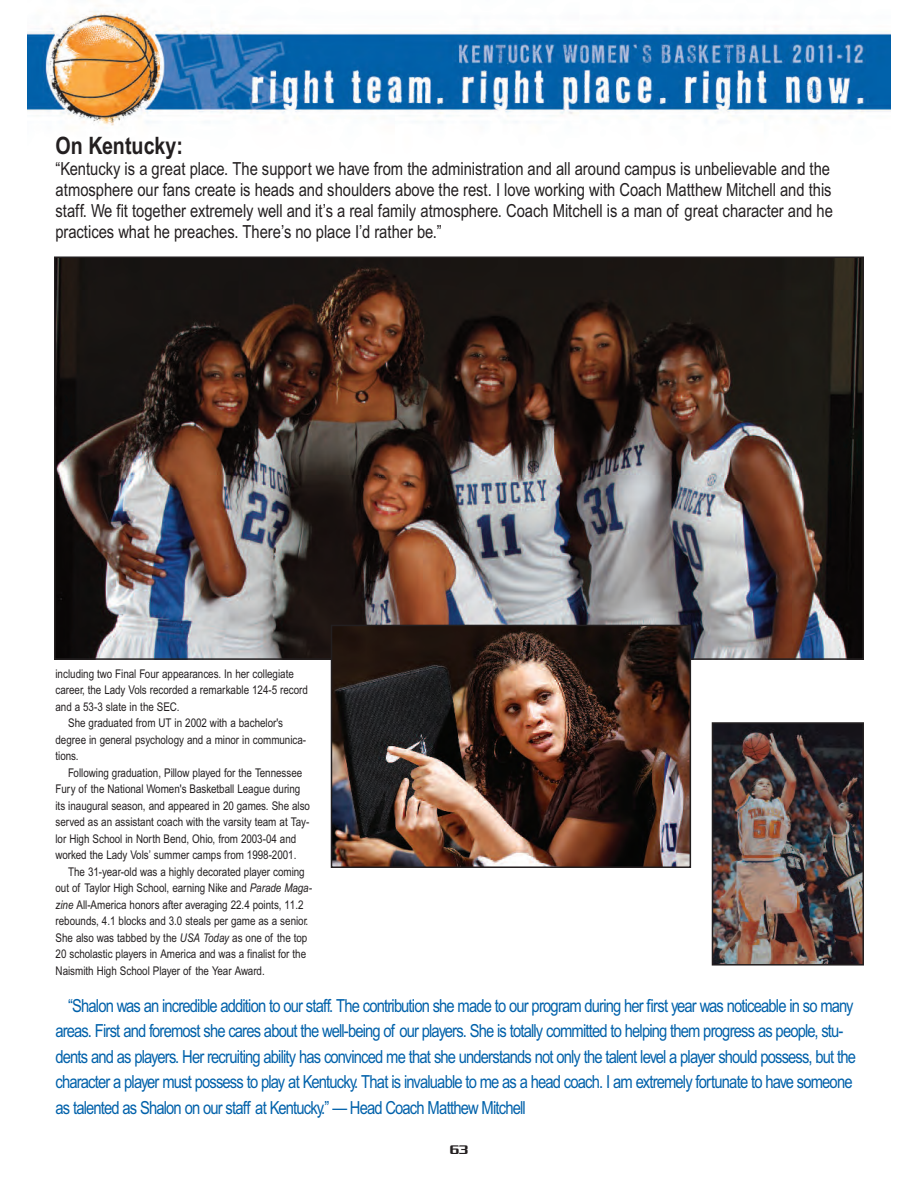
<style>
.page{position:relative;width:918px;height:1188px;background:#fff}
.page>*{position:absolute;margin:0;border:0;box-sizing:border-box;transform-origin:0 0}
.t1{font:700 24px "Arial Narrow MT Std";color:#231f20}
.t2{font:18px/25.5px "Arial Narrow MT Std";letter-spacing:-.045em;color:#0161aa}
.t3{font:18px/21px "Arial Narrow MT Std";color:#231f20}
.t4{font:500 13.5px "Serpentine";color:#231f20}
.t5{font:12px "Arial Narrow MT Std";color:#231f20}
.s1{font-style:italic}
</style>
<div class="page">
<img style="left:27px;top:10px;width:864px;height:956px">
<img style="left:57px;top:259px;width:804px;height:398px">
<img style="left:334px;top:628px;width:354px;height:237px">
<div style="left:331px;top:625px;width:360px;height:243px;border:2px solid #231f20"></div>
<img style="left:715px;top:725px;width:146px;height:238px">
<div style="left:712px;top:722px;width:152px;height:244px;border:2px solid #231f20"></div>
<h1 class="t1" style="left:56px;top:137px;width:129px">On Kentucky:</h1>
<p class="t3" style="left:56px;top:160px;width:779px">“Kentucky is a great place. The support we have from the administration and all around campus is unbelievable and the atmosphere our fans create is heads and shoulders above the rest. I love working with Coach Matthew Mitchell and this staff. We fit together extremely well and it’s a real family atmosphere. Coach Mitchell is a man of great character and he practices what he preaches. There’s no place I’d rather be.”</p>
<p class="t5" style="left:56px;top:669px;width:240px">including two Final Four appearances. In her collegiate</p>
<p class="t5" style="left:56px;top:685px;width:254px">career, the Lady Vols recorded a remarkable 124-5 record</p>
<p class="t5" style="left:56px;top:702px;width:126px">and a 53-3 slate in the SEC.</p>
<p class="t5" style="left:68px;top:718px;width:217px">She graduated from UT in 2002 with a bachelor's</p>
<p class="t5" style="left:56px;top:735px;width:252px">degree in general psychology and a minor in communica-</p>
<p class="t5" style="left:56px;top:751px;width:25px">tions.</p>
<p class="t5" style="left:68px;top:768px;width:236px">Following graduation, Pillow played for the Tennessee</p>
<p class="t5" style="left:56px;top:784px;width:246px">Fury of the National Women's Basketball League during</p>
<p class="t5" style="left:56px;top:801px;width:256px">its inaugural season, and appeared in 20 games. She also</p>
<p class="t5" style="left:56px;top:817px;width:255px">served as an assistant coach with the varsity team at Tay-</p>
<p class="t5" style="left:56px;top:834px;width:242px">lor High School in North Bend, Ohio, from 2003-04 and</p>
<p class="t5" style="left:56px;top:850px;width:242px">worked the Lady Vols’ summer camps from 1998-2001.</p>
<p class="t5" style="left:68px;top:867px;width:238px">The 31-year-old was a highly decorated player coming</p>
<p class="t5" style="left:56px;top:883px;width:258px">out of Taylor High School, earning Nike and <span class="s1">Parade Maga-</span></p>
<p class="t5" style="left:56px;top:900px;width:250px"><span class="s1">zine</span> All-America honors after averaging 22.4 points, 11.2</p>
<p class="t5" style="left:56px;top:916px;width:254px">rebounds, 4.1 blocks and 3.0 steals per game as a senior.</p>
<p class="t5" style="left:56px;top:933px;width:253px">She also was tabbed by the <span class="s1">USA Today</span> as one of the top</p>
<p class="t5" style="left:56px;top:949px;width:252px">20 scholastic players in America and was a finalist for the</p>
<p class="t5" style="left:56px;top:966px;width:211px">Naismith High School Player of the Year Award.</p>
<p class="t2" style="left:56px;top:994px;width:802px;text-indent:13px">“Shalon was an incredible addition to our staff. The contribution she made to our program during her first year was noticeable in so many areas. First and foremost she cares about the well-being of our players. She is totally committed to helping them progress as people, stu&shy;dents and as players. Her recruiting ability has convinced me that she understands not only the talent level a player should possess, but the character a player must possess to play at Kentucky. That is invaluable to me as a head coach. I am extremely fortunate to have someone as talented as Shalon on our staff at Kentucky.” — Head Coach Matthew Mitchell</p>
<p class="t4" style="left:450px;top:1145px;width:20px">63</p>
</div>
